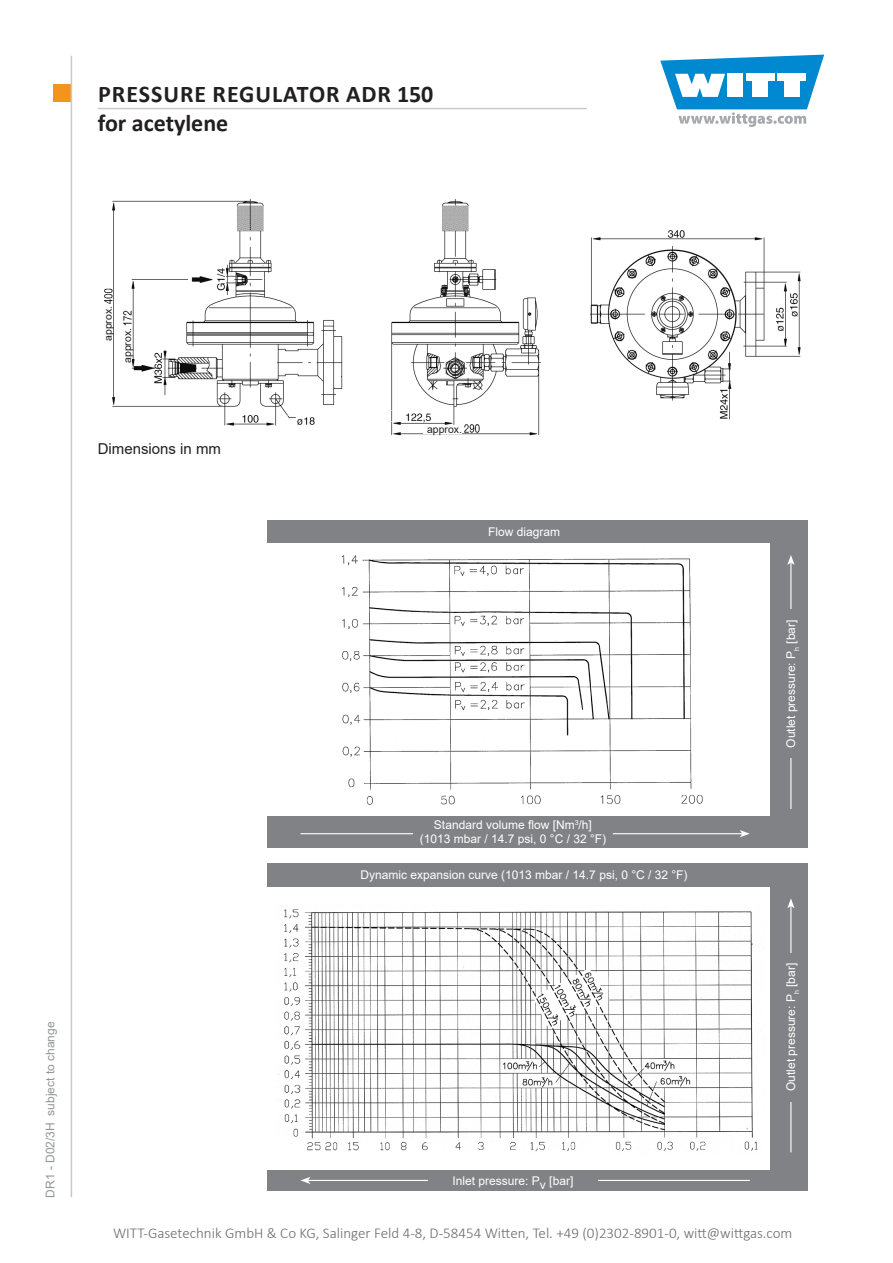
<style>
.page{position:relative;width:893px;height:1263px;background:#fff}
.page>*{position:absolute;margin:0;border:0;box-sizing:border-box;transform-origin:0 0}
.t1{font:700 24px/28.8px "Calibri";letter-spacing:.025em;color:#231f20}
.t2{font:300 15px "Calibri";color:#6b6c6f}
.Einleitungstext{font:15px "Arial";color:#231f20}
.t3{font:12px/14.4px "Arial";color:#fff;text-align:center}
.t4{font:12px "Arial";color:#949698}
.Einleitungstext-2{font:10.5px "Arial";color:#231f20}
</style>
<div class="page">
<div style="left:53px;top:85px;width:17px;height:17px;background:#f5941d"></div>
<svg style="left:660px;top:55px;width:164px;height:72px"></svg>
<hr style="left:71px;top:56px;width:1px;height:1141px;background:#c7c9cb">
<hr style="left:98px;top:108px;width:489px;height:1px;background:#c7c9cb">
<img style="left:104px;top:199px;width:697px;height:237px">
<div style="left:268px;top:863px;width:540px;height:328px;background:#808285"></div>
<div style="left:268px;top:520px;width:540px;height:327px;background:#808285"></div>
<div style="left:264px;top:887px;width:506px;height:282px;background:#fff"></div>
<div style="left:264px;top:544px;width:506px;height:272px;background:#fff"></div>
<hr style="left:308px;top:1180px;width:442px;height:1px;background:#fff">
<svg style="left:300px;top:1177px;width:10px;height:7px"></svg>
<hr style="left:300px;top:833px;width:442px;height:1px;background:#fff">
<svg style="left:740px;top:830px;width:10px;height:7px"></svg>
<hr style="left:790px;top:906px;width:1px;height:246px;background:#fff">
<svg style="left:787px;top:898px;width:8px;height:10px"></svg>
<hr style="left:790px;top:563px;width:1px;height:246px;background:#fff">
<svg style="left:787px;top:555px;width:8px;height:10px"></svg>
<div style="left:429px;top:1171px;width:168px;height:19px;background:#808285"></div>
<div style="left:779px;top:953px;width:23px;height:148px;background:#808285"></div>
<img style="left:278px;top:909px;width:480px;height:242px">
<img style="left:341px;top:555px;width:362px;height:250px">
<div style="left:414px;top:818px;width:198px;height:28px;background:#808285"></div>
<div style="left:779px;top:609px;width:23px;height:149px;background:#808285"></div>
<div style="left:424px;top:425px;width:38px;height:8px;background:#fff"></div>
<div style="left:124px;top:328px;width:8px;height:38px;background:#fff"></div>
<div style="left:104px;top:306px;width:9px;height:38px;background:#fff"></div>
<h1 class="t1" style="left:98px;top:79px;width:337px">PRESSURE REGULATOR ADR 150 for acetylene</h1>
<p class="t4" style="left:42px;top:1197px;width:178px;rotate:-90deg">DR1 - D02/3H subject to change</p>
<p class="Einleitungstext-2" style="left:101px;top:341px;width:37px;rotate:-90deg">approx.</p>
<p class="Einleitungstext-2" style="left:120px;top:363px;width:37px;rotate:-90deg">approx.</p>
<p class="Einleitungstext" style="left:98px;top:438px;width:125px">Dimensions in mm</p>
<p class="Einleitungstext-2" style="left:427px;top:422px;width:37px">approx.</p>
<p class="t3" style="left:488px;top:524px;width:74px">Flow diagram</p>
<p class="t3" style="left:420px;top:817px;width:188px">Standard volume flow [Nm<sup>3</sup>/h] (1013 mbar / 14.7 psi, 0 °C / 32 °F)</p>
<p class="t3" style="left:361px;top:868px;width:329px">Dynamic expansion curve (1013 mbar / 14.7 psi, 0 °C / 32 °F)</p>
<p class="t3" style="left:453px;top:1173px;width:122px">Inlet pressure: Pv [bar]</p>
<p class="t3" style="left:784px;top:748px;width:129px;rotate:-90deg">Outlet pressure: P<sub>h</sub> [bar]</p>
<p class="t3" style="left:784px;top:1091px;width:129px;rotate:-90deg">Outlet pressure: P<sub>h</sub> [bar]</p>
<p class="t2" style="left:113px;top:1224px;width:681px">WITT-Gasetechnik GmbH &amp; Co KG, Salinger Feld 4-8, D-58454 Witten, Tel. +49 (0)2302-8901-0, witt@wittgas.com</p>
</div>
